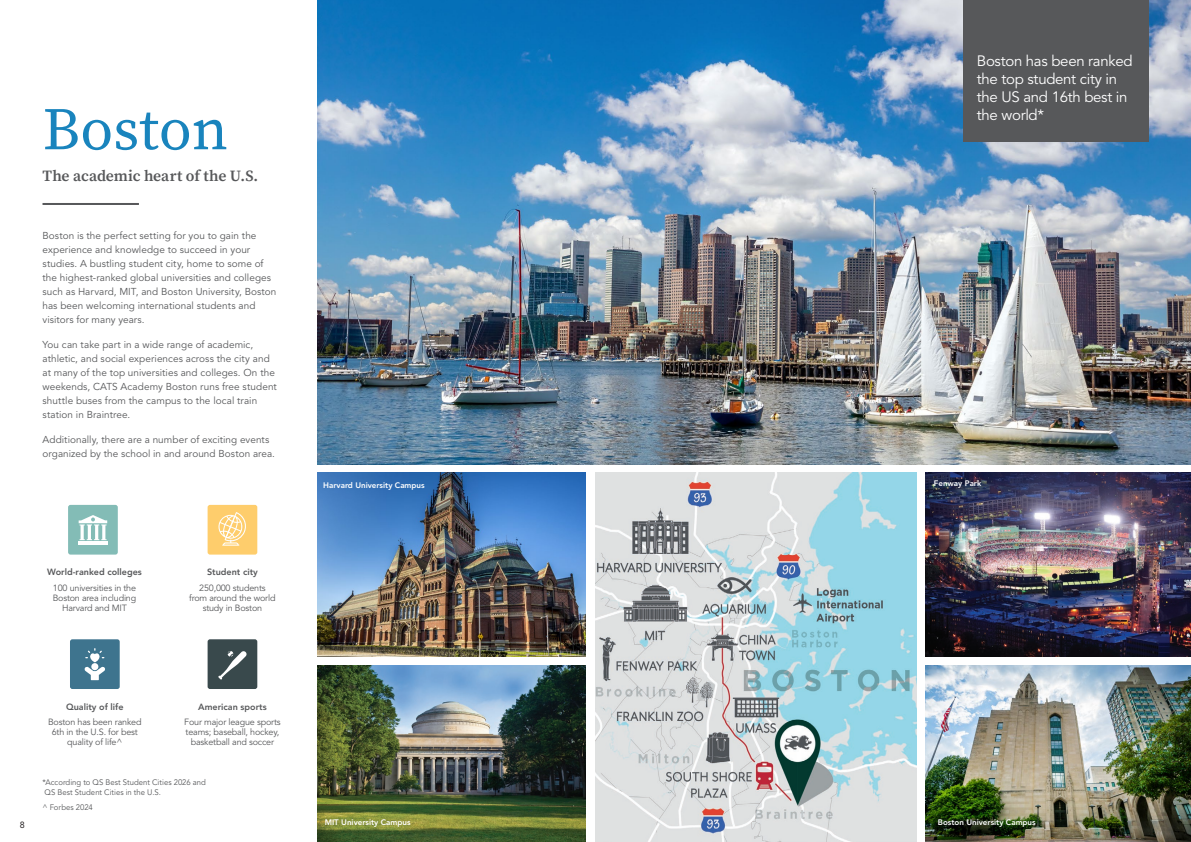
<style>
.page{position:relative;width:1191px;height:842px;background:#fff}
.page>*{position:absolute;margin:0;border:0;box-sizing:border-box;transform-origin:0 0}
._07_Sub_Heads_Blue{font:60px "Source Serif Pro";color:#1984bd}
._06a_Title_Sub_head{font:600 15.6px "Source Serif Pro";letter-spacing:-.005em;color:#57585a}
._09_Inside_intro{font:15px/18px "Avenir LT Std";letter-spacing:-.02em;color:#fff}
._04_Body_Copy{font:10px/14px "Avenir LT Std";letter-spacing:.005em;color:#57585a}
._01b_Icon_Body{font:9px/10px "Avenir LT Std";letter-spacing:-.02em;color:#57585a;text-align:center}
._01a_Icon_First_Line{font:800 9px "Avenir LT Std";color:#57585a}
.t1{font:9px "Avenir LT Std";color:#231f20}
._04_Body_Copy-2{font:8px/10px "Avenir LT Std";letter-spacing:.005em;color:#57585a}
.t2{font:800 8px "Avenir LT Std";color:#fff}
</style>
<div class="page">
<img style="left:317px;top:666px;width:269px;height:176px">
<img style="left:317px;top:0;width:874px;height:464px">
<img style="left:595px;top:472px;width:321px;height:370px">
<img style="left:926px;top:472px;width:265px;height:185px">
<img style="left:317px;top:472px;width:269px;height:185px">
<div style="left:962px;top:0;width:186px;height:142px;background:#57585a"></div>
<img style="left:926px;top:666px;width:265px;height:176px">
<hr style="left:43px;top:203px;width:96px;height:2px;background:#57585a">
<div style="left:68px;top:505px;width:50px;height:50px;background:#83bcb6;border-radius:2px"></div>
<hr style="left:78px;top:541px;width:29px;height:3px;background:#fff">
<svg style="left:79px;top:515px;width:28px;height:25px"></svg>
<div style="left:70px;top:639px;width:50px;height:50px;background:#3e748e;border-radius:2px"></div>
<div style="left:208px;top:639px;width:49px;height:50px;background:#39494c;border-radius:2px"></div>
<svg style="left:218px;top:651px;width:28px;height:29px"></svg>
<div style="left:208px;top:505px;width:49px;height:50px;background:#fecd6c;border-radius:2px"></div>
<svg style="left:218px;top:512px;width:28px;height:34px"></svg>
<svg style="left:85px;top:648px;width:20px;height:32px"></svg>
<p class="_07_Sub_Heads_Blue" style="left:43px;top:94px;width:187px">Boston</p>
<p class="_06a_Title_Sub_head" style="left:43px;top:166px;width:217px">The academic heart of the U.S.</p>
<p class="_04_Body_Copy" style="left:43px;top:228px;width:235px">Boston is the perfect setting for you to gain the experience and knowledge to succeed in your studies. A bustling student city, home to some of the highest-ranked global universities and colleges such as Harvard, MIT, and Boston University, Boston has been welcoming international students and visitors for many years.</p>
<p class="_04_Body_Copy" style="left:43px;top:338px;width:236px">You can take part in a wide range of academic, athletic, and social experiences across the city and at many of the top universities and colleges. On the weekends, CATS Academy Boston runs free student shuttle buses from the campus to the local train station in Braintree.</p>
<p class="_04_Body_Copy" style="left:43px;top:433px;width:234px">Additionally, there are a number of exciting events organized by the school in and around Boston area.</p>
<p class="_01a_Icon_First_Line" style="left:47px;top:567px;width:96px">World-ranked colleges</p>
<p class="_01b_Icon_Body" style="left:53px;top:583px;width:85px">100 universities in the<br>Boston area including<br>Harvard and MIT</p>
<p class="_01a_Icon_First_Line" style="left:207px;top:567px;width:52px">Student city</p>
<p class="_01b_Icon_Body" style="left:189px;top:583px;width:88px">250,000 students from around the world study in Boston</p>
<p class="t1" style="left:20px;top:820px;width:7px">8</p>
<p class="_01a_Icon_First_Line" style="left:66px;top:701px;width:59px">Quality of life</p>
<p class="_01b_Icon_Body" style="left:48px;top:717px;width:95px">Boston has been ranked<br>6th in the U.S. for best quality of life^</p>
<p class="_01a_Icon_First_Line" style="left:198px;top:701px;width:70px">American sports</p>
<p class="_01b_Icon_Body" style="left:184px;top:717px;width:98px">Four major league sports teams; baseball, hockey, basketball and soccer</p>
<p class="_04_Body_Copy-2" style="left:43px;top:777px;width:165px">*According to QS Best Student Cities 2026 and<br>QS Best Student Cities in the U.S.</p>
<p class="_04_Body_Copy-2" style="left:43px;top:803px;width:52px">^ Forbes 2024</p>
<p class="t2" style="left:323px;top:480px;width:103px">Harvard University Campus</p>
<p class="t2" style="left:325px;top:818px;width:87px">MIT University Campus</p>
<p class="_09_Inside_intro" style="left:977px;top:53px;width:157px">Boston has been ranked the top student city in the US and 16th best in the world*</p>
<p class="t2" style="left:934px;top:479px;width:49px">Fenway Park</p>
<p class="t2" style="left:938px;top:818px;width:99px">Boston University Campus</p>
</div>
